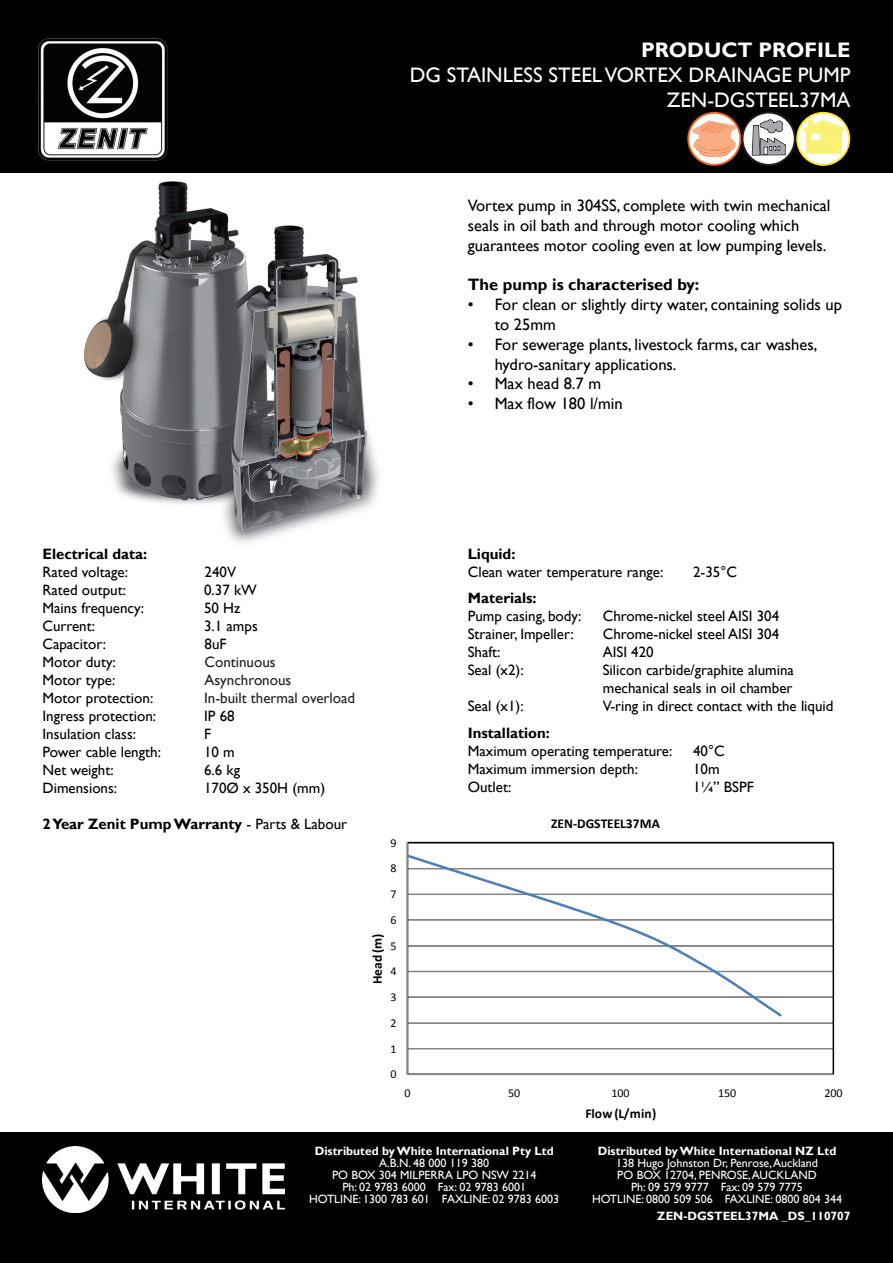
<style>
.page{position:relative;width:893px;height:1263px;background:#fff}
.page>*{position:absolute;margin:0;border:0;box-sizing:border-box;transform-origin:0 0}
.t1{font:21px "Gill Sans";color:#fff}
.t2{font:700 21px "Gill Sans";color:#fff}
.t3{font:16.5px/19.8px "Gill Sans";color:#000}
.t4{font:700 16.5px "Gill Sans";color:#000}
.t5{font:15px/18px "Gill Sans";color:#000}
.t6{font:700 15px "Gill Sans";color:#000}
.t7{font:15px "Gill Sans";color:#231f20}
.t8{font:700 13.5px "Calibri";color:#000}
.t9{font:12px "Gill Sans";color:#fff}
.t10{font:700 12px "Gill Sans";color:#fff}
.t11{font:12px "Calibri";letter-spacing:-.005em;color:#000}
.s1{font-weight:400}
</style>
<div class="page">
<div style="left:0;top:1132px;width:893px;height:131px;background:#000"></div>
<img style="left:43px;top:1146px;width:242px;height:66px">
<div style="left:0;top:0;width:893px;height:172px;background:#000"></div>
<img style="left:38px;top:38px;width:130px;height:123px">
<img style="left:84px;top:181px;width:295px;height:362px">
<svg style="left:797px;top:113px;width:52px;height:52px"></svg>
<div style="left:796px;top:112px;width:54px;height:54px;border:2px solid #ffe61f;border-radius:50%"></div>
<svg style="left:804px;top:120px;width:40px;height:34px"></svg>
<svg style="left:688px;top:113px;width:52px;height:52px"></svg>
<div style="left:687px;top:112px;width:54px;height:54px;border:2px solid #f26423;border-radius:50%"></div>
<svg style="left:693px;top:121px;width:43px;height:36px;background:#f7b693"></svg>
<svg style="left:742px;top:113px;width:53px;height:52px"></svg>
<div style="left:741px;top:112px;width:55px;height:54px;border:2px solid #231f20;border-radius:50%"></div>
<svg style="left:752px;top:119px;width:34px;height:37px"></svg>
<svg style="left:406px;top:841px;width:428px;height:234px"></svg>
<div style="left:407px;top:842px;width:1px;height:232px;border:1px solid #868686"></div>
<div style="left:407px;top:1074px;width:427px;height:1px;border:1px solid #868686"></div>
<svg style="left:407px;top:854px;width:375px;height:162px"></svg>
<p class="t2" style="left:641px;top:37px;width:211px">PRODUCT PROFILE</p>
<p class="t1" style="left:410px;top:63px;width:442px">DG STAINLESS STEEL VORTEX DRAINAGE PUMP</p>
<p class="t1" style="left:667px;top:88px;width:185px">ZEN-DGSTEEL37MA</p>
<p class="t3" style="left:468px;top:196px;width:364px">Vortex pump in 304SS, complete with twin mechanical seals in oil bath and through motor cooling which guarantees motor cooling even at low pumping levels.</p>
<p class="t4" style="left:468px;top:275px;width:233px">The pump is characterised by:</p>
<p class="t3" style="left:495px;top:295px;width:349px;text-indent:-27px">• For clean or slightly dirty water, containing solids up to 25mm</p>
<p class="t3" style="left:495px;top:335px;width:324px;text-indent:-27px">• For sewerage plants, livestock farms, car washes, hydro-sanitary applications.</p>
<p class="t3" style="left:468px;top:374px;width:135px">• Max head 8.7 m</p>
<p class="t3" style="left:468px;top:394px;width:157px">• Max flow 180 l/min</p>
<p class="t6" style="left:43px;top:545px;width:106px">Electrical data:</p>
<p class="t5" style="left:43px;top:563px;width:87px">Rated voltage:</p>
<p class="t5" style="left:205px;top:563px;width:33px">240V</p>
<p class="t5" style="left:43px;top:581px;width:85px">Rated output:</p>
<p class="t5" style="left:204px;top:581px;width:54px">0.37 kW</p>
<p class="t5" style="left:43px;top:599px;width:103px">Mains frequency:</p>
<p class="t5" style="left:204px;top:599px;width:38px">50 Hz</p>
<p class="t5" style="left:43px;top:617px;width:54px">Current:</p>
<p class="t5" style="left:204px;top:617px;width:55px">3.1 amps</p>
<p class="t5" style="left:43px;top:635px;width:65px">Capacitor:</p>
<p class="t5" style="left:205px;top:635px;width:24px">8uF</p>
<p class="t5" style="left:43px;top:653px;width:75px">Motor duty:</p>
<p class="t7" style="left:205px;top:653px;width:73px">Continuous</p>
<p class="t5" style="left:43px;top:671px;width:74px">Motor type:</p>
<p class="t7" style="left:205px;top:671px;width:88px">Asynchronous</p>
<p class="t5" style="left:43px;top:689px;width:112px">Motor protection:</p>
<p class="t7" style="left:204px;top:689px;width:153px">In-built thermal overload</p>
<p class="t5" style="left:43px;top:707px;width:115px">Ingress protection:</p>
<p class="t5" style="left:204px;top:707px;width:32px">IP 68</p>
<p class="t5" style="left:43px;top:725px;width:95px">Insulation class:</p>
<p class="t5" style="left:204px;top:725px;width:9px">F</p>
<p class="t5" style="left:43px;top:743px;width:120px">Power cable length:</p>
<p class="t5" style="left:204px;top:743px;width:32px">10 m</p>
<p class="t5" style="left:43px;top:761px;width:73px">Net weight:</p>
<p class="t5" style="left:204px;top:761px;width:38px">6.6 kg</p>
<p class="t5" style="left:43px;top:779px;width:76px">Dimensions:</p>
<p class="t5" style="left:204px;top:779px;width:123px">170Ø x 350H (mm)</p>
<p class="t6" style="left:43px;top:815px;width:306px">2 Year Zenit Pump Warranty <span class="s1">- Parts &amp; Labour</span></p>
<p class="t6" style="left:468px;top:545px;width:49px">Liquid:</p>
<p class="t5" style="left:468px;top:563px;width:197px">Clean water temperature range:</p>
<p class="t5" style="left:693px;top:563px;width:45px">2-35°C</p>
<p class="t6" style="left:468px;top:589px;width:70px">Materials:</p>
<p class="t5" style="left:468px;top:608px;width:115px">Pump casing, body:</p>
<p class="t5" style="left:603px;top:608px;width:178px">Chrome-nickel steel AISI 304</p>
<p class="t5" style="left:468px;top:626px;width:108px">Strainer, Impeller:</p>
<p class="t5" style="left:603px;top:626px;width:178px">Chrome-nickel steel AISI 304</p>
<p class="t5" style="left:468px;top:644px;width:34px">Shaft:</p>
<p class="t5" style="left:603px;top:644px;width:53px">AISI 420</p>
<p class="t5" style="left:468px;top:662px;width:57px">Seal (x2):</p>
<p class="t5" style="left:603px;top:662px;width:193px">Silicon carbide/graphite alumina mechanical seals in oil chamber</p>
<p class="t5" style="left:468px;top:698px;width:57px">Seal (x1):</p>
<p class="t5" style="left:603px;top:698px;width:232px">V-ring in direct contact with the liquid</p>
<p class="t6" style="left:468px;top:724px;width:84px">Installation:</p>
<p class="t5" style="left:468px;top:742px;width:206px">Maximum operating temperature:</p>
<p class="t5" style="left:693px;top:742px;width:33px">40°C</p>
<p class="t5" style="left:468px;top:760px;width:172px">Maximum immersion depth:</p>
<p class="t5" style="left:693px;top:760px;width:28px">10m</p>
<p class="t5" style="left:468px;top:778px;width:45px">Outlet:</p>
<p class="t5" style="left:693px;top:778px;width:62px">1¼” BSPF</p>
<p class="t11" style="left:390px;top:835px;width:8px">9</p>
<p class="t11" style="left:390px;top:861px;width:8px">8</p>
<p class="t11" style="left:390px;top:886px;width:8px">7</p>
<p class="t11" style="left:390px;top:912px;width:8px">6</p>
<p class="t8" style="left:369px;top:984px;width:52px;rotate:-90deg">Head (m)</p>
<p class="t11" style="left:390px;top:938px;width:8px">5</p>
<p class="t11" style="left:390px;top:964px;width:8px">4</p>
<p class="t11" style="left:390px;top:989px;width:8px">3</p>
<p class="t11" style="left:390px;top:1015px;width:8px">2</p>
<p class="t11" style="left:390px;top:1041px;width:8px">1</p>
<p class="t11" style="left:390px;top:1067px;width:8px">0</p>
<p class="t8" style="left:551px;top:814px;width:110px">ZEN-DGSTEEL37MA</p>
<p class="t11" style="left:405px;top:1086px;width:8px">0</p>
<p class="t11" style="left:508px;top:1086px;width:14px">50</p>
<p class="t11" style="left:612px;top:1086px;width:20px">100</p>
<p class="t11" style="left:718px;top:1086px;width:20px">150</p>
<p class="t11" style="left:825px;top:1086px;width:20px">200</p>
<p class="t8" style="left:585px;top:1105px;width:72px">Flow (L/min)</p>
<p class="t10" style="left:315px;top:1143px;width:240px">Distributed by White International Pty Ltd</p>
<p class="t9" style="left:379px;top:1155px;width:112px">A.B.N. 48 000 119 380</p>
<p class="t9" style="left:332px;top:1167px;width:206px">PO BOX 304 MILPERRA LPO NSW 2214</p>
<p class="t9" style="left:342px;top:1179px;width:185px">Ph: 02 9783 6000 Fax: 02 9783 6001</p>
<p class="t9" style="left:309px;top:1191px;width:251px">HOTLINE: 1300 783 601 FAXLINE: 02 9783 6003</p>
<p class="t10" style="left:598px;top:1143px;width:240px">Distributed by White International NZ Ltd</p>
<p class="t9" style="left:616px;top:1155px;width:203px">138 Hugo Johnston Dr, Penrose, Auckland</p>
<p class="t9" style="left:617px;top:1167px;width:201px">PO BOX 12704, PENROSE, AUCKLAND</p>
<p class="t9" style="left:631px;top:1179px;width:173px">Ph: 09 579 9777 Fax: 09 579 7775</p>
<p class="t9" style="left:592px;top:1191px;width:251px">HOTLINE: 0800 509 506 FAXLINE: 0800 804 344</p>
<p class="t10" style="left:657px;top:1209px;width:195px">ZEN-DGSTEEL37MA _DS_110707</p>
</div>
